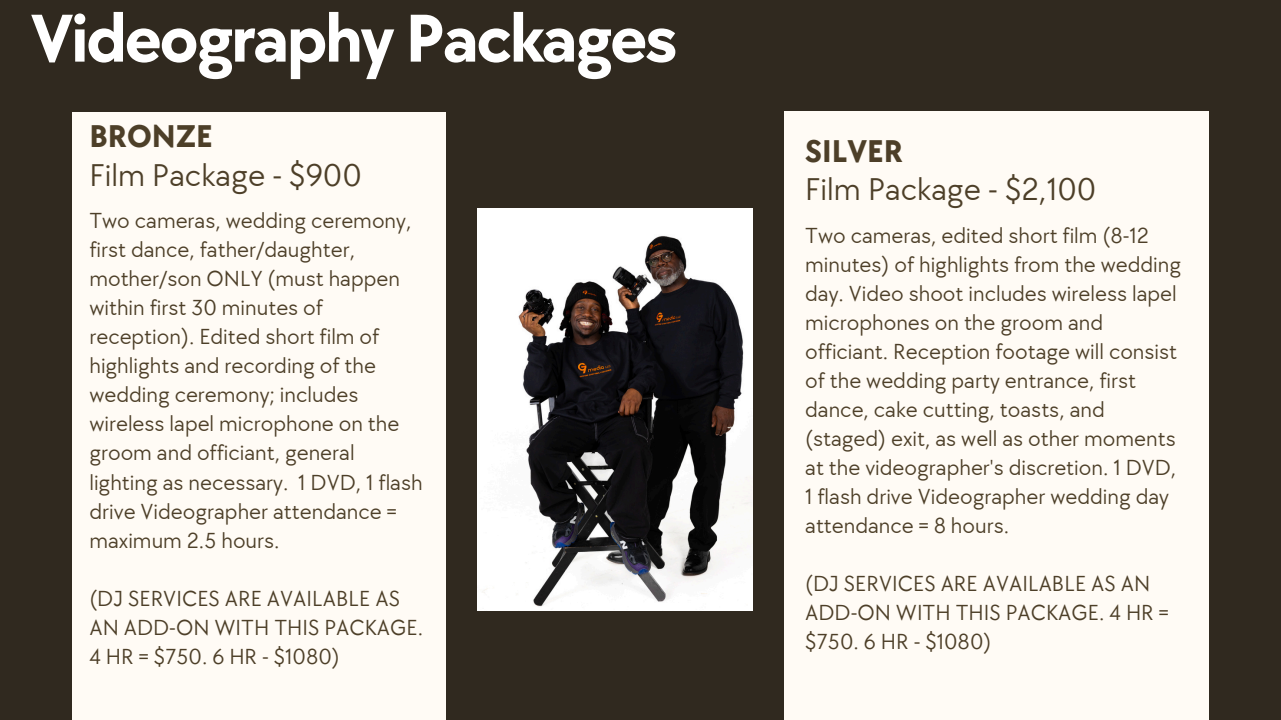
<style>
.page{position:relative;width:1281px;height:720px;background:#30291f}
.page>*{position:absolute;margin:0;border:0;box-sizing:border-box;transform-origin:0 0}
.t1{font:700 70px "TT Chocolates";letter-spacing:-.03em;color:#fff}
.t2{font:32.5px/38.5px "TT Chocolates";color:#4d3f28}
.t3{font:22.5px/29px "TT Chocolates";color:#4d3f28}
.s1{font-weight:700}
</style>
<div class="page">
<div style="left:72px;top:112px;width:373px;height:608px;background:#fffbf5"></div>
<div style="left:784px;top:112px;width:425px;height:608px;background:#fffbf5"></div>
<img style="left:477px;top:208px;width:275px;height:403px">
<h2 class="t1" style="left:31px;top:-1px;width:648px">Videography Packages</h2>
<p class="t2" style="left:89px;top:118px;width:274px"><span class="s1">BRONZE<br></span>Film Package - $900</p>
<h3 class="t3" style="left:89px;top:207px;width:335px">Two cameras, wedding ceremony, first dance, father/daughter, mother/son ONLY (must happen within first 30 minutes of reception). Edited short film of highlights and recording of the wedding ceremony; includes wireless lapel microphone on the groom and officiant, general lighting as necessary. 1 DVD, 1 flash drive Videographer attendance = maximum 2.5 hours.</h3>
<p class="t3" style="left:89px;top:585px;width:335px">(DJ SERVICES ARE AVAILABLE AS<br>AN ADD-ON WITH THIS PACKAGE.<br>4 HR = $750. 6 HR - $1080)</p>
<h2 class="t2" style="left:805px;top:133px;width:293px"><span class="s1">SILVER<br></span>Film Package - $2,100</h2>
<p class="t3" style="left:805px;top:221px;width:377px">Two cameras, edited short film (8-12 minutes) of highlights from the wedding day. Video shoot includes wireless lapel microphones on the groom and officiant. Reception footage will consist of the wedding party entrance, first dance, cake cutting, toasts, and (staged) exit, as well as other moments at the videographer's discretion. 1 DVD, 1 flash drive Videographer wedding day attendance = 8 hours.</p>
<h3 class="t3" style="left:805px;top:570px;width:365px">(DJ SERVICES ARE AVAILABLE AS AN<br>ADD-ON WITH THIS PACKAGE. 4 HR = $750. 6 HR - $1080)</h3>
</div>
